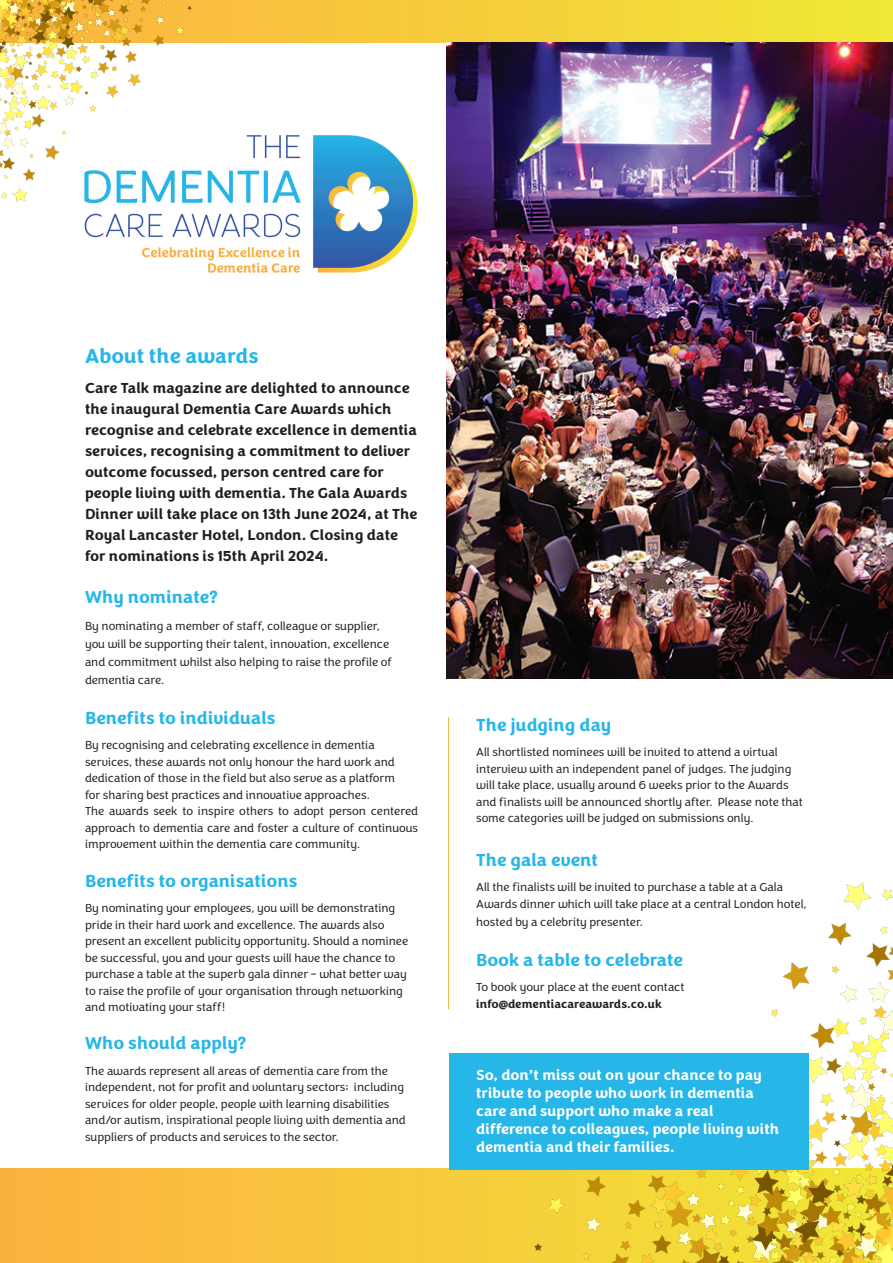
<style>
.page{position:relative;width:893px;height:1263px;background:#fff}
.page>*{position:absolute;margin:0;border:0;box-sizing:border-box;transform-origin:0 0}
.t1{font:700 21px "Congenial";color:#26b6e8}
.t2{font:700 18px "Congenial";color:#26b6e8}
.t3{font:700 15px/21px "Congenial";color:#231f20}
.t4{font:700 15px/18px "Congenial";color:#fff}
.t5{font:300 12px/16.5px "Congenial";color:#231f20}
.t6{font:700 12px "Congenial";color:#231f20}
</style>
<div class="page">
<svg style="left:200px;top:0;width:693px;height:43px;background:#f2cf3a"></svg>
<svg style="left:1px;top:1169px;width:517px;height:93px;background:#f8c13d"></svg>
<hr style="left:448px;top:717px;width:1px;height:292px;background:#fbb13f">
<img style="left:446px;top:43px;width:447px;height:636px">
<img style="left:84px;top:135px;width:334px;height:138px">
<img style="left:1px;top:0;width:199px;height:213px">
<img style="left:518px;top:882px;width:375px;height:381px">
<div style="left:449px;top:1053px;width:360px;height:116px;background:#26b6e8"></div>
<p class="t1" style="left:85px;top:343px;width:175px">About the awards</p>
<p class="t3" style="left:85px;top:378px;width:334px">Care Talk magazine are delighted to announce the inaugural Dementia Care Awards which recognise and celebrate excellence in dementia services, recognising a commitment to deliver outcome focussed, person centred care for people living with dementia. The Gala Awards Dinner will take place on 13th June 2024, at The Royal Lancaster Hotel, London. Closing date for nominations is 15th April 2024.</p>
<p class="t2" style="left:85px;top:586px;width:134px">Why nominate?</p>
<p class="t5" style="left:85px;top:617px;width:309px;line-height:18px">By nominating a member of staff, colleague or supplier, you will be supporting their talent, innovation, excellence and commitment whilst also helping to raise the profile of dementia care.</p>
<p class="t2" style="left:85px;top:706px;width:192px">Benefits to individuals</p>
<p class="t5" style="left:85px;top:737px;width:312px">By recognising and celebrating excellence in dementia services, these awards not only honour the hard work and dedication of those in the field but also serve as a platform</p>
<p class="t5" style="left:85px;top:787px;width:286px">for sharing best practices and innovative approaches.</p>
<p class="t5" style="left:85px;top:803px;width:335px;text-align:justify">The awards seek to inspire others to adopt person centered approach to dementia care and foster a culture of continuous improvement within the dementia care community.</p>
<p class="t2" style="left:85px;top:869px;width:214px">Benefits to organisations</p>
<p class="t5" style="left:85px;top:900px;width:325px">By nominating your employees, you will be demonstrating pride in their hard work and excellence. The awards also present an excellent publicity opportunity. Should a nominee be successful, you and your guests will have the chance to purchase a table at the superb gala dinner – what better way to raise the profile of your organisation through networking and motivating your staff!</p>
<p class="t2" style="left:85px;top:1032px;width:163px">Who should apply?</p>
<p class="t5" style="left:85px;top:1063px;width:322px">The awards represent all areas of dementia care from the independent, not for profit and voluntary sectors; including services for older people, people with learning disabilities and/or autism, inspirational people living with dementia and suppliers of products and services to the sector.</p>
<p class="t2" style="left:476px;top:713px;width:137px">The judging day</p>
<p class="t5" style="left:476px;top:744px;width:328px">All shortlisted nominees will be invited to attend a virtual interview with an independent panel of judges. The judging will take place, usually around 6 weeks prior to the Awards and finalists will be announced shortly after. Please note that some categories will be judged on submissions only.</p>
<p class="t2" style="left:476px;top:848px;width:123px">The gala event</p>
<p class="t5" style="left:476px;top:879px;width:332px">All the finalists will be invited to purchase a table at a Gala<br>Awards dinner which will take place at a central London hotel,</p>
<p class="t5" style="left:476px;top:914px;width:168px">hosted by a celebrity presenter.</p>
<p class="t2" style="left:476px;top:948px;width:208px">Book a table to celebrate</p>
<p class="t5" style="left:476px;top:979px;width:210px">To book your place at the event contact</p>
<p class="t6" style="left:476px;top:996px;width:187px">info@dementiacareawards.co.uk</p>
<p class="t4" style="left:476px;top:1067px;width:304px">So, don’t miss out on your chance to pay tribute to people who work in dementia care and support who make a real difference to colleagues, people living with dementia and their families.</p>
</div>
